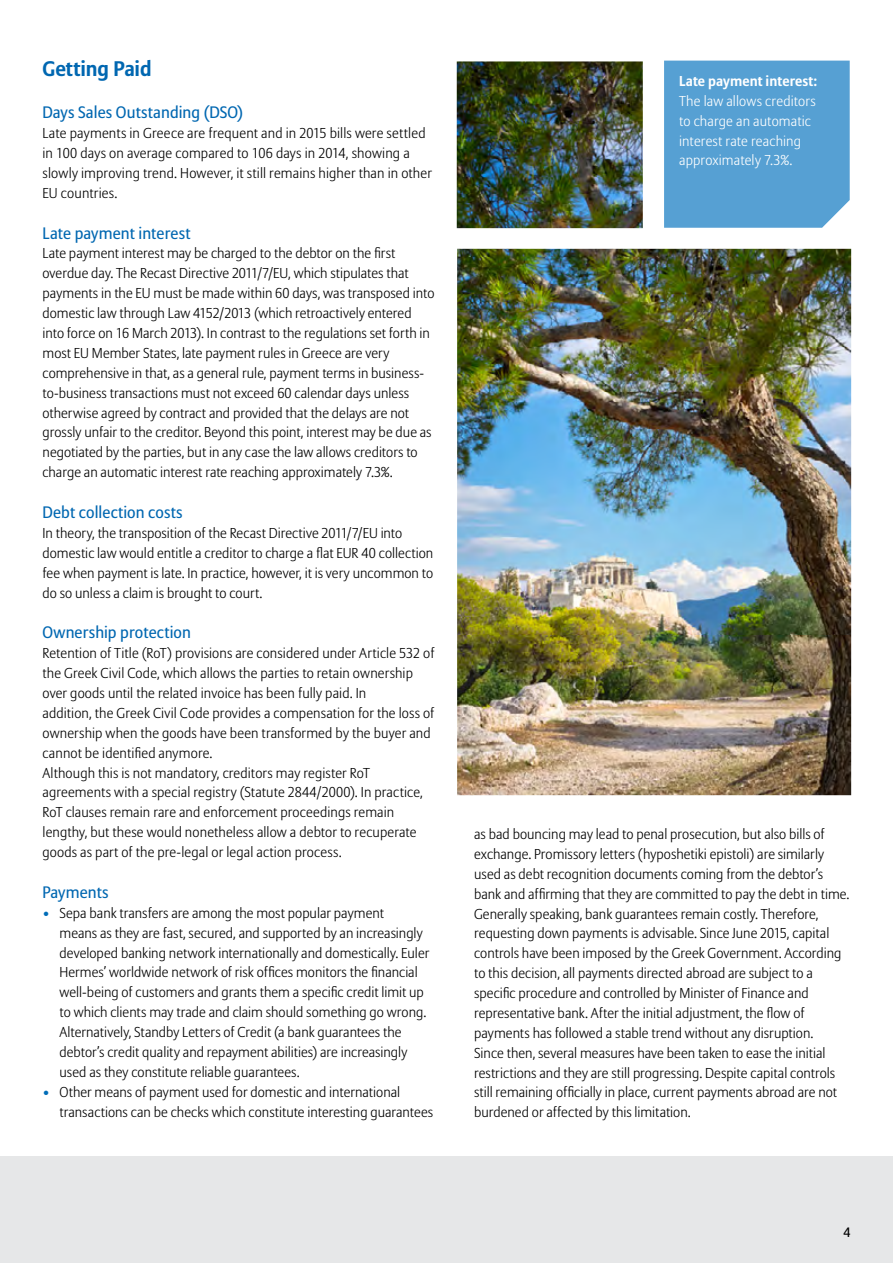
<style>
.page{position:relative;width:893px;height:1263px;background:#fff}
.page>*{position:absolute;margin:0;border:0;box-sizing:border-box;transform-origin:0 0}
.t1{font:700 21px "Allianz Sans";letter-spacing:-.005em;color:#0067b1}
.t2{font:16.5px "Allianz Sans";letter-spacing:.005em;color:#0067b1}
.t3{font:300 14.25px/20px "Allianz Sans";letter-spacing:.005em;color:#000}
.t4{font:300 14.25px/20px "Allianz Sans";letter-spacing:.01em;color:#fff}
.t5{font:700 14.25px "Allianz Sans";letter-spacing:.01em;color:#fff}
.t6{font:13.5px "Allianz Sans";color:#000}
.s1{color:#006db8}
</style>
<div class="page">
<div style="left:0;top:1156px;width:893px;height:107px;background:#e6e7e8"></div>
<img style="left:457px;top:61px;width:394px;height:734px">
<div style="left:664px;top:61px;width:186px;height:167px;background:#56a0d3"></div>
<h1 class="t1" style="left:43px;top:55px;width:111px">Getting Paid</h1>
<p class="t2" style="left:43px;top:103px;width:202px">Days Sales Outstanding (DSO)</p>
<p class="t3" style="left:43px;top:124px;width:391px">Late payments in Greece are frequent and in 2015 bills were settled in 100 days on average compared to 106 days in 2014, showing a slowly improving trend. However, it still remains higher than in other EU countries.</p>
<p class="t2" style="left:43px;top:223px;width:150px">Late payment interest</p>
<p class="t3" style="left:43px;top:244px;width:393px">Late payment interest may be charged to the debtor on the first overdue day. The Recast Directive 2011/7/EU, which stipulates that payments in the EU must be made within 60 days, was transposed into domestic law through Law 4152/2013 (which retroactively entered into force on 16 March 2013). In contrast to the regulations set forth in most EU Member States, late payment rules in Greece are very comprehensive in that, as a general rule, payment terms in business&shy;to-business transactions must not exceed 60 calendar days unless otherwise agreed by contract and provided that the delays are not grossly unfair to the creditor. Beyond this point, interest may be due as negotiated by the parties, but in any case the law allows creditors to charge an automatic interest rate reaching approximately 7.3%.</p>
<p class="t2" style="left:43px;top:502px;width:142px">Debt collection costs</p>
<p class="t3" style="left:43px;top:524px;width:392px">In theory, the transposition of the Recast Directive 2011/7/EU into domestic law would entitle a creditor to charge a flat EUR 40 collection fee when payment is late. In practice, however, it is very uncommon to do so unless a claim is brought to court.</p>
<p class="t2" style="left:43px;top:623px;width:150px">Ownership protection</p>
<p class="t3" style="left:43px;top:644px;width:393px">Retention of Title (RoT) provisions are considered under Article 532 of the Greek Civil Code, which allows the parties to retain ownership over goods until the related invoice has been fully paid. In<br>addition, the Greek Civil Code provides a compensation for the loss of ownership when the goods have been transformed by the buyer and cannot be identified anymore.<br>Although this is not mandatory, creditors may register RoT agreements with a special registry (Statute 2844/2000). In practice, RoT clauses remain rare and enforcement proceedings remain lengthy, but these would nonetheless allow a debtor to recuperate goods as part of the pre-legal or legal action process.</p>
<p class="t2" style="left:43px;top:882px;width:68px">Payments</p>
<p class="t3" style="left:60px;top:903px;width:371px;text-indent:-17px"><span class="s1">•</span> Sepa bank transfers are among the most popular payment<br>means as they are fast, secured, and supported by an increasingly developed banking network internationally and domestically. Euler Hermes’ worldwide network of risk offices monitors the financial well-being of customers and grants them a specific credit limit up to which clients may trade and claim should something go wrong.<br>Alternatively, Standby Letters of Credit (a bank guarantees the debtor’s credit quality and repayment abilities) are increasingly used as they constitute reliable guarantees.</p>
<p class="t3" style="left:60px;top:1082px;width:375px;text-indent:-17px"><span class="s1">•</span> Other means of payment used for domestic and international transactions can be checks which constitute interesting guarantees</p>
<p class="t5" style="left:679px;top:72px;width:140px">Late payment interest:</p>
<p class="t4" style="left:679px;top:91px;width:138px">The law allows creditors to charge an automatic interest rate reaching approximately 7.3%.</p>
<p class="t3" style="left:474px;top:825px;width:377px">as bad bouncing may lead to penal prosecution, but also bills of exchange. Promissory letters (hyposhetiki epistoli) are similarly used as debt recognition documents coming from the debtor’s bank and affirming that they are committed to pay the debt in time.<br>Generally speaking, bank guarantees remain costly. Therefore, requesting down payments is advisable. Since June 2015, capital controls have been imposed by the Greek Government. According to this decision, all payments directed abroad are subject to a specific procedure and controlled by Minister of Finance and representative bank. After the initial adjustment, the flow of payments has followed a stable trend without any disruption.<br>Since then, several measures have been taken to ease the initial restrictions and they are still progressing. Despite capital controls still remaining officially in place, current payments abroad are not burdened or affected by this limitation.</p>
<p class="t6" style="left:843px;top:1224px;width:9px">4</p>
</div>
